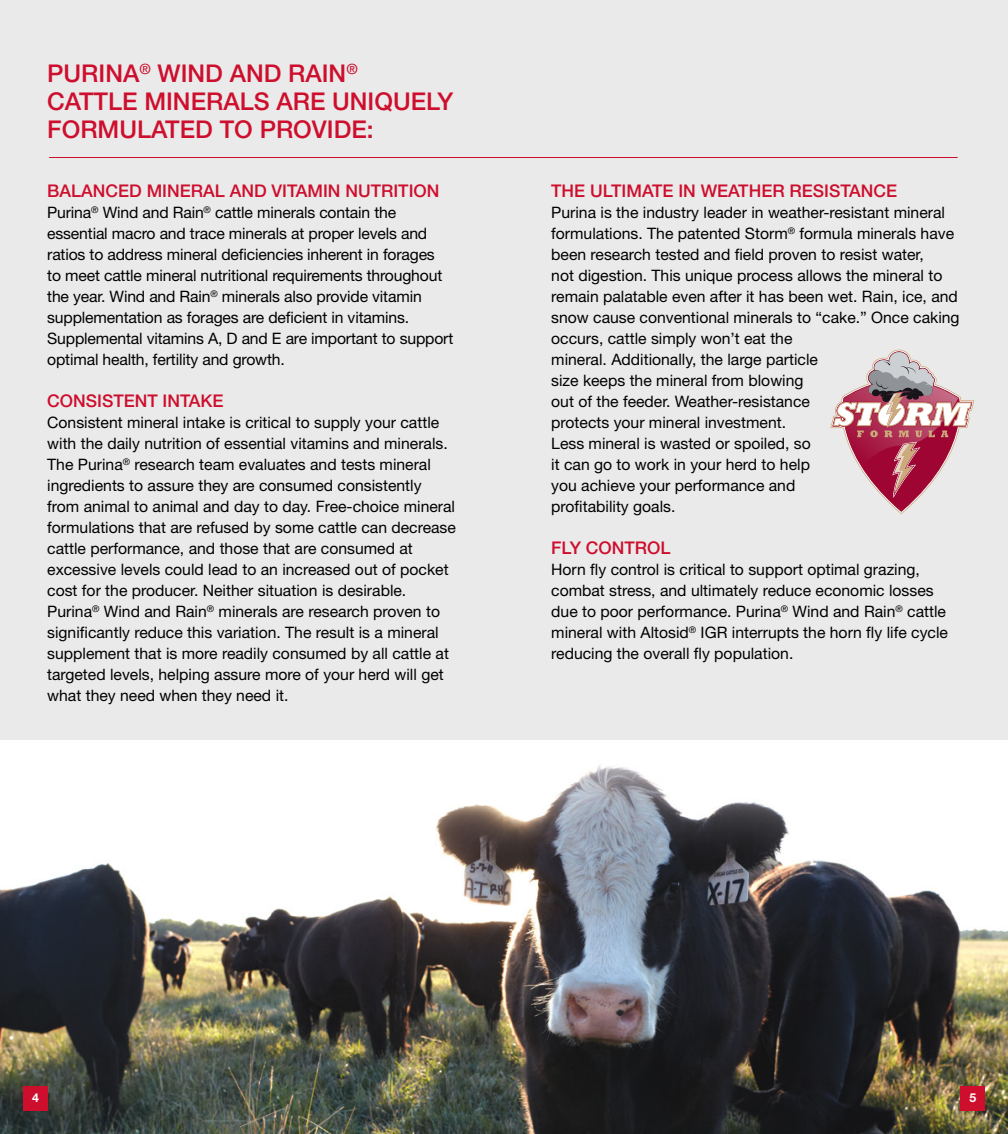
<style>
.page{position:relative;width:1008px;height:1134px;background:#eaeaea}
.page>*{position:absolute;margin:0;border:0;box-sizing:border-box;transform-origin:0 0}
.t1{font:500 24.5px/28px "Helvetica Neue";color:#ce0e2d}
.t2{font:500 17.5px "Helvetica Neue";color:#ce0e2d}
.t3{font:15.75px/21px "Helvetica Neue";color:#000}
.t4{font:700 12.25px "Helvetica Neue";color:#fff}
</style>
<div class="page">
<img style="left:0;top:740px;width:1008px;height:394px">
<div style="left:961px;top:1087px;width:24px;height:24px;background:#ce0e2d"></div>
<div style="left:24px;top:1087px;width:24px;height:24px;background:#ce0e2d"></div>
<hr style="left:49px;top:157px;width:909px;height:1px;background:#ce0e2d">
<svg style="left:830px;top:350px;width:144px;height:164px"></svg>
<h1 class="t1" style="left:47px;top:59px;width:408px">PURINA<sup>®</sup> WIND AND RAIN<sup>®<br></sup>CATTLE MINERALS ARE UNIQUELY<br>FORMULATED TO PROVIDE:</h1>
<p class="t2" style="left:47px;top:180px;width:394px">BALANCED MINERAL AND VITAMIN NUTRITION</p>
<p class="t3" style="left:47px;top:202px;width:408px">Purina<sup>®</sup> Wind and Rain<sup>®</sup> cattle minerals contain the essential macro and trace minerals at proper levels and ratios to address mineral deficiencies inherent in forages<br>to meet cattle mineral nutritional requirements throughout the year. Wind and Rain<sup>®</sup> minerals also provide vitamin supplementation as forages are deficient in vitamins.<br>Supplemental vitamins A, D and E are important to support optimal health, fertility and growth.</p>
<p class="t2" style="left:47px;top:390px;width:178px">CONSISTENT INTAKE</p>
<p class="t3" style="left:47px;top:412px;width:410px">Consistent mineral intake is critical to supply your cattle with the daily nutrition of essential vitamins and minerals.<br>The Purina<sup>®</sup> research team evaluates and tests mineral ingredients to assure they are consumed consistently from animal to animal and day to day. Free-choice mineral formulations that are refused by some cattle can decrease cattle performance, and those that are consumed at excessive levels could lead to an increased out of pocket cost for the producer. Neither situation is desirable.<br>Purina<sup>®</sup> Wind and Rain<sup>®</sup> minerals are research proven to significantly reduce this variation. The result is a mineral supplement that is more readily consumed by all cattle at targeted levels, helping assure more of your herd will get what they need when they need it.</p>
<p class="t2" style="left:551px;top:180px;width:347px">THE ULTIMATE IN WEATHER RESISTANCE</p>
<p class="t3" style="left:551px;top:202px;width:410px">Purina is the industry leader in weather-resistant mineral formulations. The patented Storm<sup>®</sup> formula minerals have been research tested and field proven to resist water,<br>not digestion. This unique process allows the mineral to remain palatable even after it has been wet. Rain, ice, and snow cause conventional minerals to “cake.” Once caking occurs, cattle simply won’t eat the<br>mineral. Additionally, the large particle<br>size keeps the mineral from blowing<br>out of the feeder. Weather-resistance<br>protects your mineral investment.<br>Less mineral is wasted or spoiled, so<br>it can go to work in your herd to help<br>you achieve your performance and<br>profitability goals.</p>
<p class="t2" style="left:551px;top:537px;width:121px">FLY CONTROL</p>
<p class="t3" style="left:551px;top:559px;width:398px">Horn fly control is critical to support optimal grazing, combat stress, and ultimately reduce economic losses due to poor performance. Purina<sup>®</sup> Wind and Rain<sup>®</sup> cattle mineral with Altosid<sup>®</sup> IGR interrupts the horn fly life cycle reducing the overall fly population.</p>
<p class="t4" style="left:32px;top:1090px;width:8px">4</p>
<p class="t4" style="left:969px;top:1091px;width:8px">5</p>
</div>
